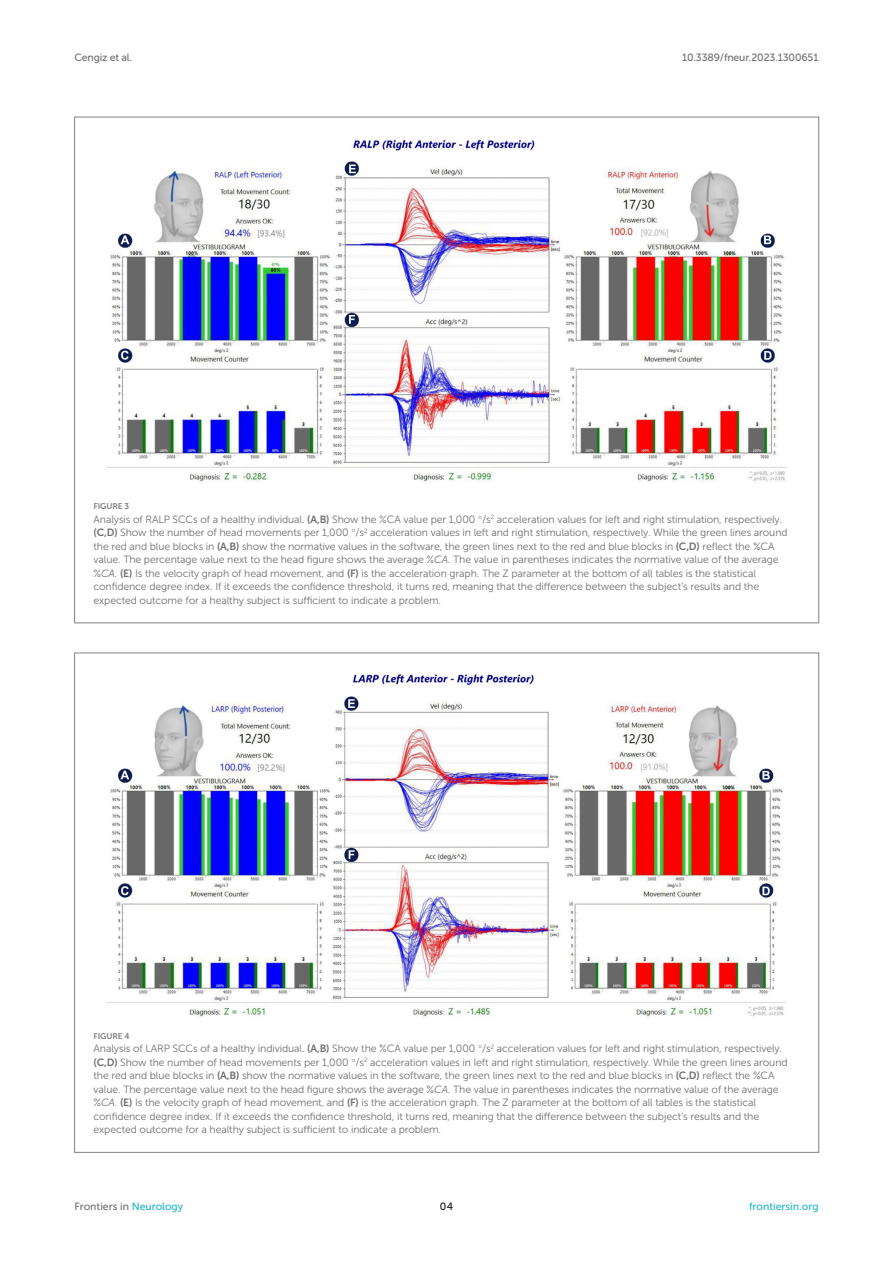
<style>
.page{position:relative;width:893px;height:1263px;background:#fff}
.page>*{position:absolute;margin:0;border:0;box-sizing:border-box;transform-origin:0 0}
.FIG_LEG{font:10.5px/13.5px "Museo Sans 300";letter-spacing:-.01em;color:#706f70}
.t1{font:10.5px "Museo Sans 500";letter-spacing:-.015em;color:#706f70}
.t2{font:10.5px "Museo Sans 500";color:#1db5c3}
.t3{font:10.5px "Museo Sans 500";color:#1b1c1b}
.FIG_HD{font:8.25px "Museo Sans 700";letter-spacing:-.01em;color:#7e7f7f}
.s1{font-family:"Museo Sans 700"}
.s2{font-family:"STIX"}
.s3{font-style:italic}
.s4{color:#1db5c3}
</style>
<div class="page">
<img style="left:106px;top:674px;width:680px;height:343px">
<img style="left:106px;top:138px;width:681px;height:344px">
<p class="t1" style="left:74px;top:51px;width:59px">Cengiz et al.</p>
<p class="t1" style="left:682px;top:51px;width:138px">10.3389/fneur.2023.1300651</p>
<p class="FIG_HD" style="left:94px;top:502px;width:37px">FIGURE 3</p>
<p class="FIG_LEG" style="left:94px;top:513px;width:696px">Analysis of RALP SCCs of a healthy individual. <span class="s1">(A,B)</span> Show the %CA value per 1,000 <span class="s2">°</span>/s<sup>2</sup> acceleration values for left and right stimulation, respectively. <span class="s1">(C,D)</span> Show the number of head movements per 1,000 <span class="s2">°</span>/s<sup>2</sup> acceleration values in left and right stimulation, respectively. While the green lines around the red and blue blocks in <span class="s1">(A,B)</span> show the normative values in the software, the green lines next to the red and blue blocks in <span class="s1">(C,D)</span> reflect the %CA value. The percentage value next to the head figure shows the average %<span class="s3">CA.</span> The value in parentheses indicates the normative value of the average %<span class="s3">CA.</span> <span class="s1">(E)</span> Is the velocity graph of head movement, and <span class="s1">(F)</span> is the acceleration graph. The Z parameter at the bottom of all tables is the statistical confidence degree index. If it exceeds the confidence threshold, it turns red, meaning that the difference between the subject’s results and the expected outcome for a healthy subject is sufficient to indicate a problem.</p>
<p class="FIG_HD" style="left:94px;top:1031px;width:37px">FIGURE 4</p>
<p class="FIG_LEG" style="left:94px;top:1042px;width:696px">Analysis of LARP SCCs of a healthy individual. <span class="s1">(A,B)</span> Show the %CA value per 1,000 <span class="s2">°</span>/s<sup>2</sup> acceleration values for left and right stimulation, respectively. <span class="s1">(C,D)</span> Show the number of head movements per 1,000 <span class="s2">°</span>/s<sup>2</sup> acceleration values in left and right stimulation, respectively. While the green lines around the red and blue blocks in <span class="s1">(A,B)</span> show the normative values in the software, the green lines next to the red and blue blocks in <span class="s1">(C,D)</span> reflect the %CA value. The percentage value next to the head figure shows the average %<span class="s3">CA.</span> The value in parentheses indicates the normative value of the average %<span class="s3">CA.</span> <span class="s1">(E)</span> Is the velocity graph of head movement, and <span class="s1">(F)</span> is the acceleration graph. The Z parameter at the bottom of all tables is the statistical confidence degree index. If it exceeds the confidence threshold, it turns red, meaning that the difference between the subject’s results and the expected outcome for a healthy subject is sufficient to indicate a problem.</p>
<p class="t1" style="left:74px;top:1200px;width:110px">Frontiers in <span class="s4">Neurology</span></p>
<p class="t3" style="left:440px;top:1200px;width:15px">04</p>
<p class="t2" style="left:749px;top:1200px;width:71px">frontiersin.org</p>
</div>
